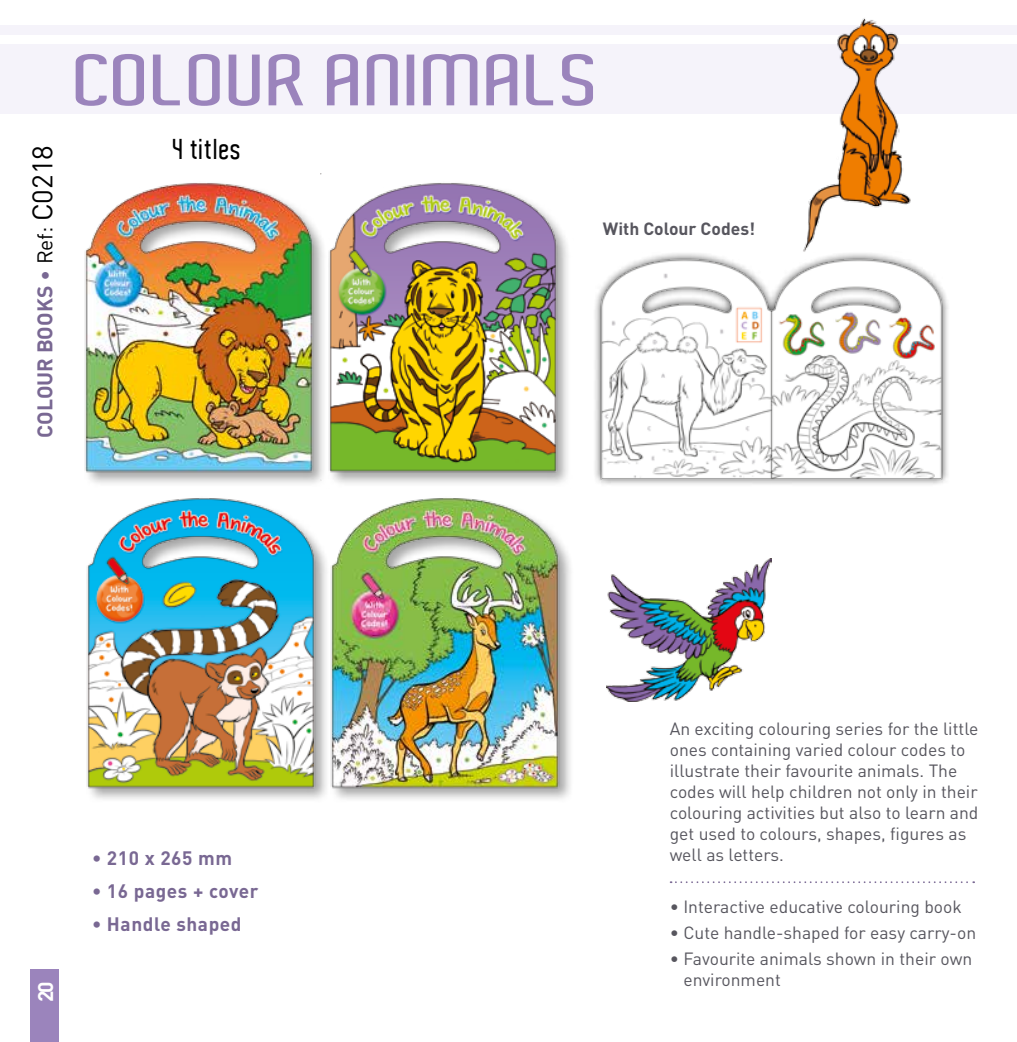
<style>
.page{position:relative;width:1017px;height:1042px;background:#fff}
.page>*{position:absolute;margin:0;border:0;box-sizing:border-box;transform-origin:0 0}
.t1{font:600 70px "Aldo";color:#9b84bc;scale:1.3 1}
.t2{font:600 28px "Aldo";letter-spacing:.03em;color:#000;scale:.9 1}
.t3{font:700 21px "DIN";color:#796893}
.t4{font:700 21px "DIN";color:#fff}
.t5{font:700 19.25px "DIN";letter-spacing:.03em;color:#796893}
.t6{font:17.5px/21px "DIN";color:#57565e}
.t7{font:700 17.5px "DIN";color:#57565e}
.s1{font-weight:400}
.s2{font-weight:400;color:#000}
.s3{font-weight:400;font-size:28px;color:#000}
</style>
<div class="page">
<div style="left:0;top:45px;width:1017px;height:69px;background:#f5f3fa"></div>
<div style="left:0;top:25px;width:1017px;height:10px;background:#f5f3fa"></div>
<div style="left:30px;top:969px;width:29px;height:73px;background:#9b84bc"></div>
<svg style="left:671px;top:881px;width:303px;height:2px"></svg>
<div style="left:84px;top:176px;width:250px;height:317px;background:#000;opacity:.35"></div>
<img style="left:84px;top:173px;width:240px;height:308px">
<div style="left:324px;top:176px;width:254px;height:317px;background:#000;opacity:.35"></div>
<div style="left:86px;top:496px;width:244px;height:307px;background:#000;opacity:.35"></div>
<img style="left:84px;top:489px;width:483px;height:307px">
<div style="left:330px;top:496px;width:244px;height:307px;background:#000;opacity:.35"></div>
<img style="left:595px;top:253px;width:353px;height:232px">
<img style="left:797px;top:18px;width:120px;height:234px">
<img style="left:606px;top:558px;width:166px;height:144px">
<p class="t3" style="left:31px;top:437px;width:294px;rotate:-90deg">COLOUR BOOKS <span class="s1">•</span> <span class="s2">Ref:</span> <span class="s3">C0218</span></p>
<h1 class="t1" style="left:76px;top:41px;width:406px">COLOUR ANIMALS</h1>
<h2 class="t2" style="left:173px;top:134px;width:78px">4 titles</h2>
<p class="t7" style="left:603px;top:217px;width:154px">With Colour Codes!</p>
<p class="t4" style="left:32px;top:1002px;width:22px;rotate:-90deg">20</p>
<p class="t5" style="left:92px;top:845px;width:142px">• 210 x 265 mm</p>
<p class="t5" style="left:92px;top:878px;width:168px">• 16 pages + cover</p>
<p class="t5" style="left:92px;top:911px;width:151px">• Handle shaped</p>
<p class="t6" style="left:670px;top:717px;width:310px">An exciting colouring series for the little ones containing varied colour codes to illustrate their favourite animals. The codes will help children not only in their colouring activities but also to learn and get used to colours, shapes, figures as well as letters.</p>
<p class="t6" style="left:670px;top:895px;width:294px">• Interactive educative colouring book</p>
<p class="t6" style="left:670px;top:921px;width:308px">• Cute handle-shaped for easy carry-on</p>
<p class="t6" style="left:683px;top:947px;width:290px;text-indent:-14px">• Favourite animals shown in their own environment</p>
</div>
